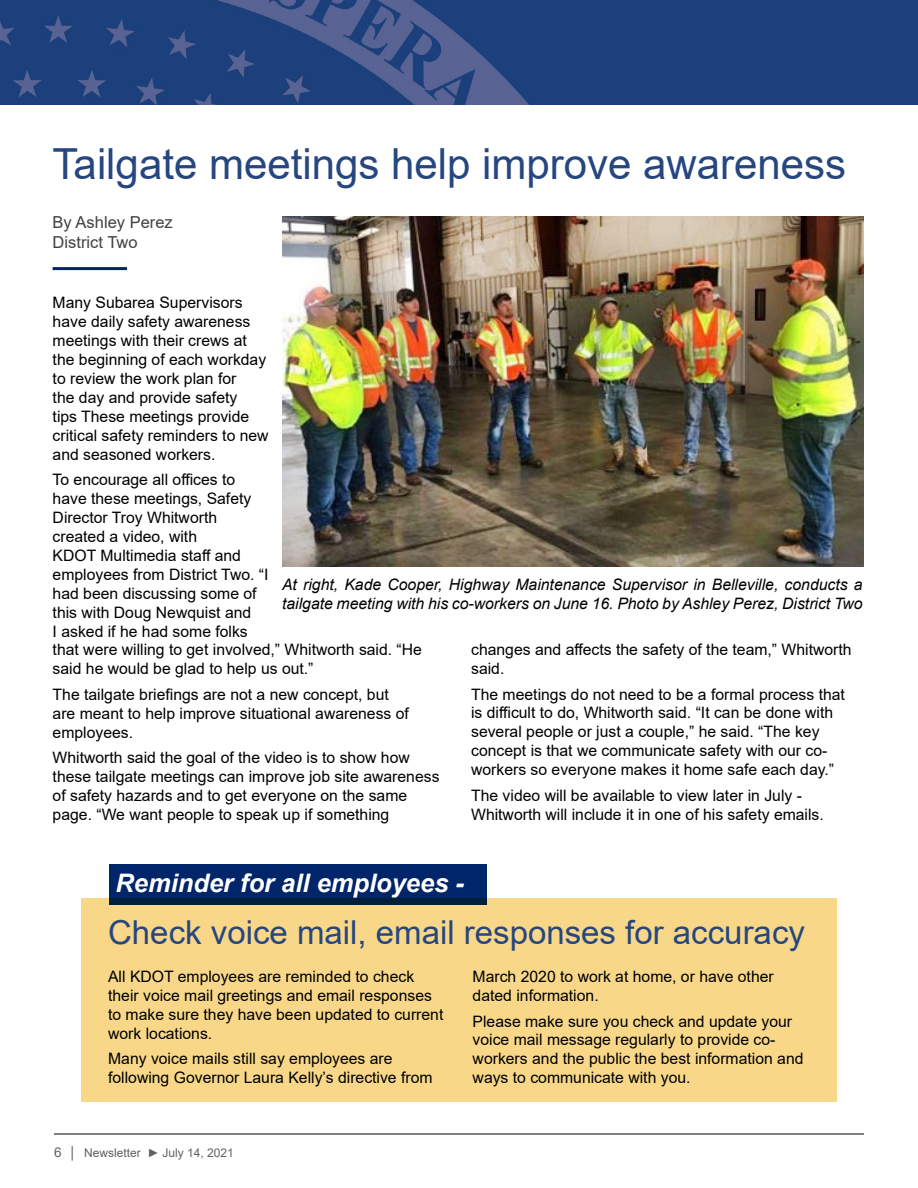
<style>
.page{position:relative;width:918px;height:1188px;background:#fff}
.page>*{position:absolute;margin:0;border:0;box-sizing:border-box;transform-origin:0 0}
.t1{font:42.9px "Arial";color:#264680}
.t2{font:33px "Arial";color:#264680}
.t3{font:italic 700 25.5px "Arial";color:#fff}
.t4{font:16.5px/19.8px "Arial";color:#414042}
.t5{font:15.75px/18.9px "Arial";color:#000}
.t6{font:italic 15.75px/18.9px "Arial";color:#000}
.t7{font:12px "Arial";color:#606163}
.s1{font-size:13.5px}
</style>
<div class="page">
<hr style="left:54px;top:1134px;width:810px;height:1px;background:#000">
<img style="left:0;top:0;width:710px;height:105px">
<div style="left:710px;top:0;width:208px;height:105px;background:#1c407c"></div>
<div style="left:81px;top:898px;width:756px;height:204px;background:#f8d888"></div>
<img style="left:282px;top:216px;width:582px;height:350px">
<hr style="left:53px;top:267px;width:74px;height:3px;background:#002569">
<div style="left:110px;top:864px;width:378px;height:40px;background:#002569"></div>
<h1 class="t1" style="left:53px;top:134px;width:795px">Tailgate meetings help improve awareness</h1>
<p class="t4" style="left:53px;top:213px;width:122px">By Ashley Perez<br>District Two</p>
<p class="t5" style="left:53px;top:293px;width:217px">Many Subarea Supervisors have daily safety awareness meetings with their crews at the beginning of each workday to review the work plan for<br>the day and provide safety<br>tips These meetings provide critical safety reminders to new and seasoned workers.</p>
<p class="t5" style="left:53px;top:470px;width:371px">To encourage all offices to<br>have these meetings, Safety<br>Director Troy Whitworth<br>created a video, with<br>KDOT Multimedia staff and<br>employees from District Two. “I<br>had been discussing some of<br>this with Doug Newquist and<br>I asked if he had some folks<br>that were willing to get involved,” Whitworth said. “He said he would be glad to help us out.”</p>
<p class="t5" style="left:53px;top:685px;width:358px">The tailgate briefings are not a new concept, but are meant to help improve situational awareness of employees.</p>
<p class="t5" style="left:53px;top:748px;width:388px">Whitworth said the goal of the video is to show how these tailgate meetings can improve job site awareness of safety hazards and to get everyone on the same page. “We want people to speak up if something</p>
<p class="t6" style="left:282px;top:576px;width:582px">At right, Kade Cooper, Highway Maintenance Supervisor in Belleville, conducts a tailgate meeting with his co-workers on June 16. Photo by Ashley Perez, District Two</p>
<p class="t5" style="left:471px;top:640px;width:382px">changes and affects the safety of the team,” Whitworth said.</p>
<p class="t5" style="left:471px;top:684px;width:375px">The meetings do not need to be a formal process that is difficult to do, Whitworth said. “It can be done with several people or just a couple,” he said. “The key concept is that we communicate safety with our co&shy;workers so everyone makes it home safe each day.”</p>
<p class="t5" style="left:471px;top:786px;width:354px">The video will be available to view later in July -<br>Whitworth will include it in one of his safety emails.</p>
<h3 class="t3" style="left:116px;top:866px;width:350px">Reminder for all employees -</h3>
<h2 class="t2" style="left:108px;top:909px;width:698px">Check voice mail, email responses for accuracy</h2>
<p class="t5" style="left:473px;top:967px;width:303px">March 2020 to work at home, or have other dated information.</p>
<p class="t5" style="left:473px;top:1011px;width:332px">Please make sure you check and update your voice mail message regularly to provide co&shy;workers and the public the best information and ways to communicate with you.</p>
<p class="t5" style="left:108px;top:967px;width:337px">All KDOT employees are reminded to check their voice mail greetings and email responses to make sure they have been updated to current work locations.</p>
<p class="t5" style="left:108px;top:1049px;width:326px">Many voice mails still say employees are following Governor Laura Kelly’s directive from</p>
<p class="t7" style="left:54px;top:1144px;width:181px"><span class="s1">6</span> │ Newsletter ► July 14, 2021</p>
</div>
